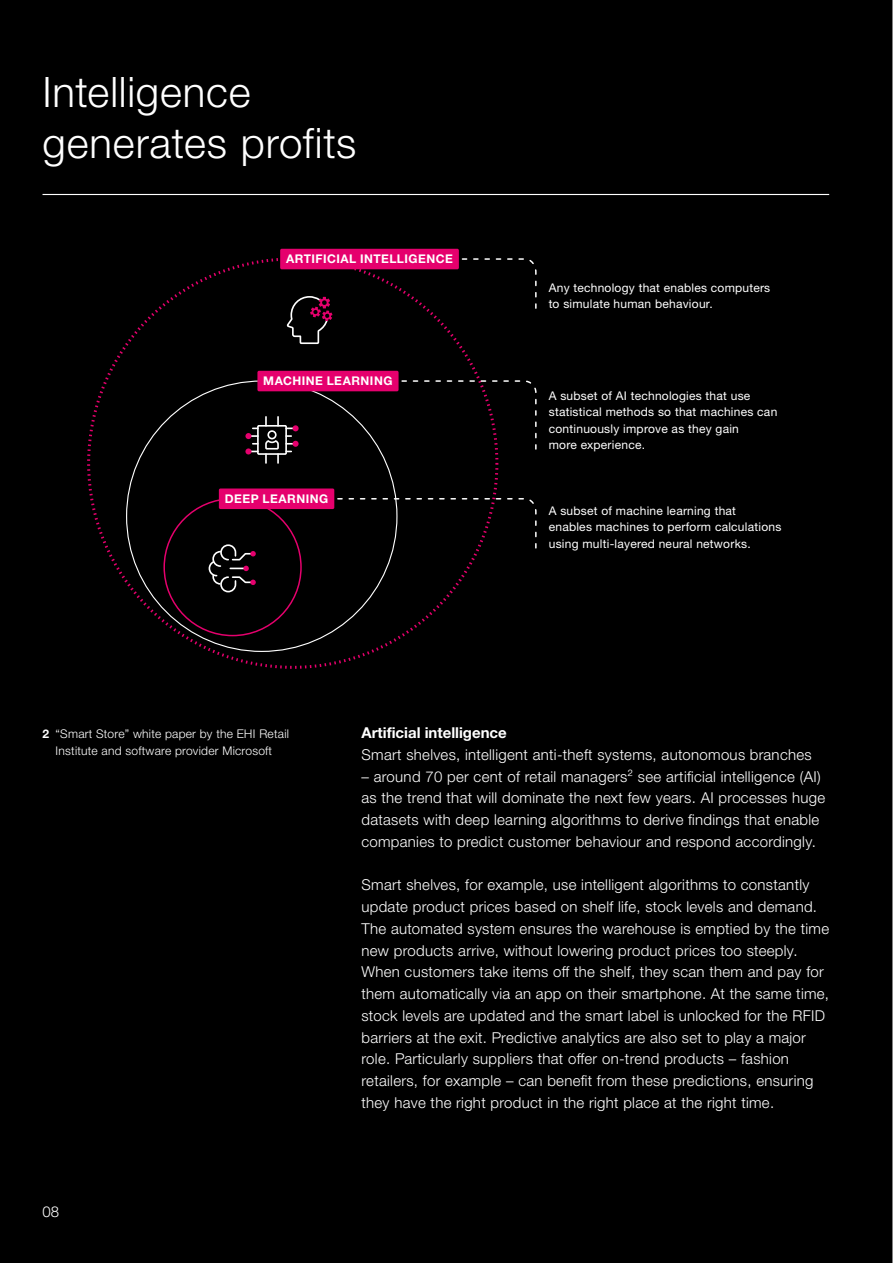
<style>
.page{position:relative;width:893px;height:1263px;background:#000}
.page>*{position:absolute;margin:0;border:0;box-sizing:border-box;transform-origin:0 0}
.t1{font:300 42px/50.4px "Neue Helvetica For Rittal";letter-spacing:.02em;color:#fff}
.t2{font:300 15px/21.8px "Neue Helvetica For Rittal";letter-spacing:.02em;color:#fff}
.t3{font:700 15px "Neue Helvetica For Rittal";color:#fff}
.t4{font:12px/16.5px "Neue Helvetica For Rittal";letter-spacing:.02em;color:#fff}
.t5{font:300 12px/16.5px "Neue Helvetica For Rittal";letter-spacing:.02em;color:#fff;text-align:center}
.t6{font:700 12px "Neue Helvetica For Rittal";letter-spacing:.04em;color:#fff}
.s1{font-weight:700}
</style>
<div class="page">
<svg style="left:377px;top:258px;width:160px;height:52px"></svg>
<svg style="left:397px;top:380px;width:140px;height:70px"></svg>
<svg style="left:320px;top:497px;width:217px;height:52px"></svg>
<svg style="left:286px;top:296px;width:46px;height:49px"></svg>
<svg style="left:277px;top:417px;width:2px;height:8px"></svg>
<svg style="left:265px;top:417px;width:2px;height:8px"></svg>
<div style="left:257px;top:425px;width:30px;height:30px;border:2px solid #fff"></div>
<svg style="left:286px;top:425px;width:13px;height:27px"></svg>
<svg style="left:245px;top:427px;width:13px;height:27px"></svg>
<div style="left:267px;top:430px;width:10px;height:9px;border:2px solid #fff;border-radius:50%"></div>
<svg style="left:264px;top:439px;width:16px;height:24px"></svg>
<svg style="left:208px;top:544px;width:48px;height:49px"></svg>
<div style="left:219px;top:488px;width:115px;height:21px;background:#e5006d;border-radius:2px"></div>
<div style="left:280px;top:249px;width:179px;height:20px;background:#e5006d;border-radius:2px"></div>
<div style="left:257px;top:371px;width:142px;height:20px;background:#e5006d;border-radius:2px"></div>
<hr style="left:43px;top:194px;width:786px;height:1px;background:#fff">
<hr style="left:892px;top:0;width:1px;height:1263px;background:#fff">
<h1 class="t1" style="left:43px;top:67px;width:315px">Intelligence generates profits</h1>
<p class="t6" style="left:286px;top:252px;width:168px">ARTIFICIAL INTELLIGENCE</p>
<p class="t6" style="left:263px;top:374px;width:131px">MACHINE LEARNING</p>
<p class="t6" style="left:225px;top:491px;width:105px">DEEP LEARNING</p>
<p class="t4" style="left:549px;top:279px;width:223px">Any technology that enables computers to simulate human behaviour.</p>
<p class="t4" style="left:549px;top:387px;width:230px">A subset of AI technologies that use statistical methods so that machines can continuously improve as they gain<br>more experience.</p>
<p class="t4" style="left:549px;top:502px;width:234px">A subset of machine learning that enables machines to perform calculations using multi-layered neural networks.</p>
<p class="t5" style="left:43px;top:725px;width:248px"><span class="s1">2</span> “Smart Store” white paper by the EHI Retail<br>Institute and software provider Microsoft</p>
<p class="t2" style="left:43px;top:1200px;width:18px">08</p>
<p class="t3" style="left:361px;top:723px;width:147px">Artificial intelligence</p>
<p class="t2" style="left:361px;top:744px;width:452px">Smart shelves, intelligent anti-theft systems, autonomous branches</p>
<p class="t2" style="left:361px;top:765px;width:465px">– around 70 per cent of retail managers² see artificial intelligence (AI) as the trend that will dominate the next few years. AI processes huge datasets with deep learning algorithms to derive findings that enable companies to predict customer behaviour and respond accordingly.</p>
<p class="t2" style="left:361px;top:874px;width:469px">Smart shelves, for example, use intelligent algorithms to constantly update product prices based on shelf life, stock levels and demand.<br>The automated system ensures the warehouse is emptied by the time new products arrive, without lowering product prices too steeply.<br>When customers take items off the shelf, they scan them and pay for them automatically via an app on their smartphone. At the same time, stock levels are updated and the smart label is unlocked for the RFID barriers at the exit. Predictive analytics are also set to play a major role. Particularly suppliers that offer on-trend products – fashion retailers, for example – can benefit from these predictions, ensuring they have the right product in the right place at the right time.</p>
</div>
